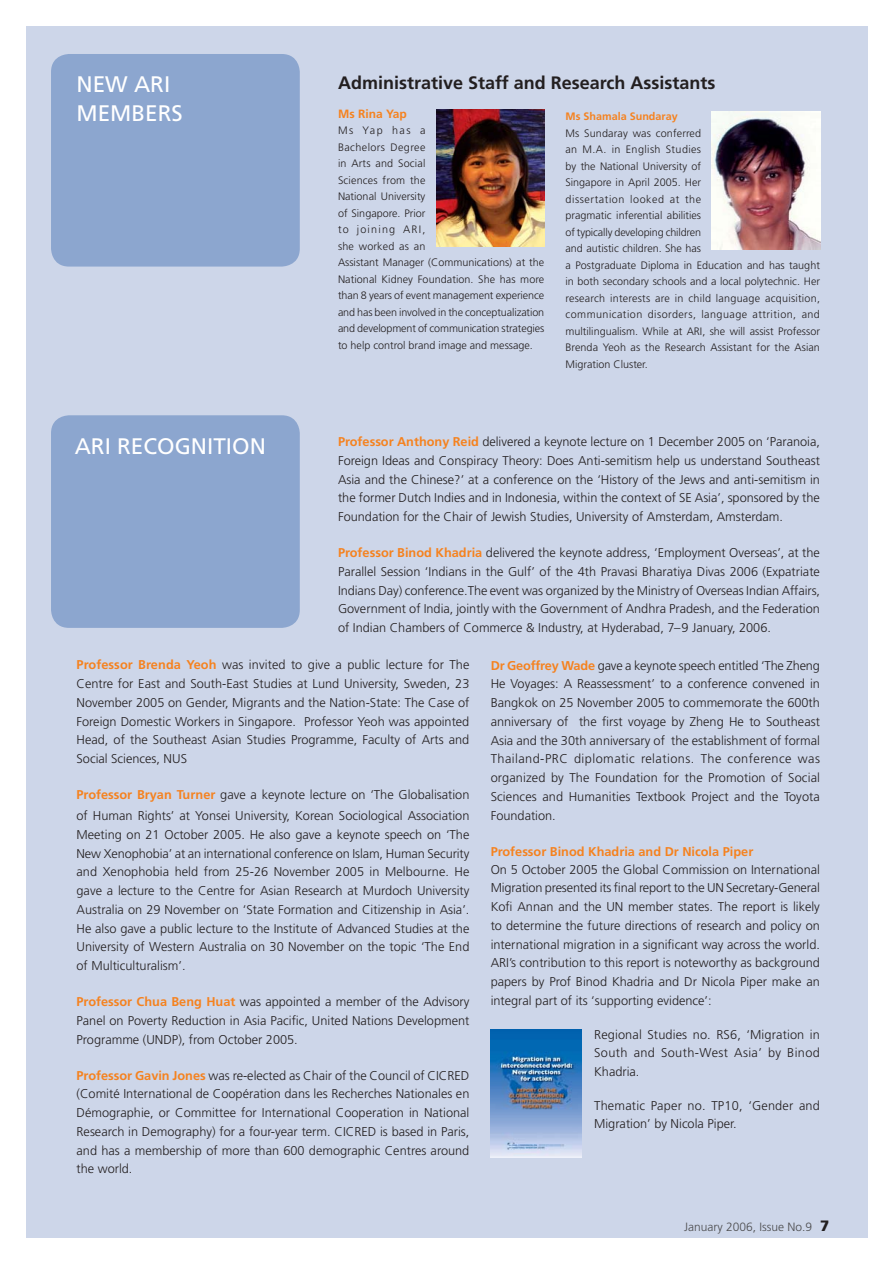
<style>
.page{position:relative;width:893px;height:1263px;background:#fff}
.page>*{position:absolute;margin:0;border:0;box-sizing:border-box;transform-origin:0 0}
.t1{font:22.5px/28.5px "Frutiger LT Std";color:#fff}
.t2{font:700 18px "Frutiger LT Std";color:#231f20}
.t3{font:300 12.75px/18.8px "Frutiger LT Std";color:#231f20;text-align:justify}
.t4{font:700 12.75px "Frutiger LT Std";color:#f5821f}
.t5{font:300 12px "Frutiger LT Std";color:#4c4c4e}
.t6{font:700 12px "Frutiger LT Std";color:#f5821f}
.t7{font:300 10.8px/16.5px "Frutiger LT Std";color:#231f20}
.t8{font:700 10.8px "Frutiger LT Std";color:#f5821f}
.s1{font-weight:700;color:#f5821f}
.s2{font-weight:900;font-size:15px;color:#231f20}
</style>
<div class="page">
<div style="left:26px;top:26px;width:841px;height:1211px;background:#cdd6e9"></div>
<div style="left:51px;top:54px;width:249px;height:213px;background:#8ca6cf;border-radius:18px"></div>
<img style="left:436px;top:109px;width:108px;height:138px">
<img style="left:712px;top:112px;width:108px;height:137px">
<img style="left:491px;top:1029px;width:90px;height:128px">
<div style="left:51px;top:415px;width:249px;height:213px;background:#8ca6cf;border-radius:18px"></div>
<h1 class="t1" style="left:77px;top:71px;width:108px">NEW ARI<br>MEMBERS</h1>
<h2 class="t2" style="left:338px;top:74px;width:379px">Administrative Staff and Research Assistants</h2>
<p class="t6" style="left:338px;top:108px;width:70px">Ms Rina Yap</p>
<p class="t7" style="left:338px;top:123px;width:208px">Ms Yap has a<br>Bachelors Degree<br>in Arts and Social<br>Sciences from the<br>National University<br>of Singapore. Prior<br>to joining ARI,<br>she worked as an<br>Assistant Manager (Communications) at the<br>National Kidney Foundation. She has more than 8 years of event management experience and has been involved in the conceptualization and development of communication strategies to help control brand image and message.</p>
<p class="t8" style="left:565px;top:111px;width:114px">Ms Shamala Sundaray</p>
<p class="t7" style="left:565px;top:125px;width:256px">Ms Sundaray was conferred<br>an M.A. in English Studies<br>by the National University of<br>Singapore in April 2005. Her<br>dissertation looked at the<br>pragmatic inferential abilities<br>of typically developing children<br>and autistic children. She has<br>a Postgraduate Diploma in Education and has taught in both secondary schools and a local polytechnic. Her research interests are in child language acquisition, communication disorders, language attrition, and multilingualism. While at ARI, she will assist Professor Brenda Yeoh as the Research Assistant for the Asian Migration Cluster.</p>
<h1 class="t1" style="left:75px;top:433px;width:193px">ARI RECOGNITION</h1>
<p class="t3" style="left:338px;top:433px;width:483px"><span class="s1">Professor Anthony Reid</span> delivered a keynote lecture on 1 December 2005 on ‘Paranoia, Foreign Ideas and Conspiracy Theory: Does Anti-semitism help us understand Southeast Asia and the Chinese?’ at a conference on the ‘History of the Jews and anti-semitism in the former Dutch Indies and in Indonesia, within the context of SE Asia’, sponsored by the Foundation for the Chair of Jewish Studies, University of Amsterdam, Amsterdam.</p>
<p class="t3" style="left:338px;top:544px;width:484px"><span class="s1">Professor Binod Khadria</span> delivered the keynote address, ‘Employment Overseas’, at the Parallel Session ‘Indians in the Gulf’ of the 4th Pravasi Bharatiya Divas 2006 (Expatriate Indians Day) conference.The event was organized by the Ministry of Overseas Indian Affairs, Government of India, jointly with the Government of Andhra Pradesh, and the Federation of Indian Chambers of Commerce &amp; Industry, at Hyderabad, 7–9 January, 2006.</p>
<p class="t3" style="left:77px;top:656px;width:394px"><span class="s1">Professor Brenda Yeoh</span> was invited to give a public lecture for The Centre for East and South-East Studies at Lund University, Sweden, 23<br>November 2005 on Gender, Migrants and the Nation-State: The Case of Foreign Domestic Workers in Singapore. Professor Yeoh was appointed Head, of the Southeast Asian Studies Programme, Faculty of Arts and Social Sciences, NUS</p>
<p class="t3" style="left:77px;top:785px;width:394px;line-height:21px"><span class="s1">Professor Bryan Turner</span> gave a keynote lecture on ‘The Globalisation of Human Rights’ at Yonsei University, Korean Sociological Association</p>
<p class="t3" style="left:77px;top:826px;width:394px">Meeting on 21 October 2005. He also gave a keynote speech on ‘The New Xenophobia’ at an international conference on Islam, Human Security and Xenophobia held from 25-26 November 2005 in Melbourne. He gave a lecture to the Centre for Asian Research at Murdoch University Australia on 29 November on ‘State Formation and Citizenship in Asia’.<br>He also gave a public lecture to the Institute of Advanced Studies at the University of Western Australia on 30 November on the topic ‘The End of Multiculturalism’.</p>
<p class="t3" style="left:77px;top:993px;width:394px"><span class="s1">Professor Chua Beng Huat</span> was appointed a member of the Advisory Panel on Poverty Reduction in Asia Pacific, United Nations Development Programme (UNDP), from October 2005.</p>
<p class="t3" style="left:77px;top:1066px;width:394px"><span class="s1">Professor Gavin Jones</span> was re-elected as Chair of the Council of CICRED (Comité International de Coopération dans les Recherches Nationales en Démographie, or Committee for International Cooperation in National Research in Demography) for a four-year term. CICRED is based in Paris, and has a membership of more than 600 demographic Centres around the world.</p>
<p class="t3" style="left:491px;top:656px;width:331px"><span class="s1">Dr Geoffrey Wade</span> gave a keynote speech entitled ‘The Zheng He Voyages: A Reassessment’ to a conference convened in Bangkok on 25 November 2005 to commemorate the 600th anniversary of the first voyage by Zheng He to Southeast Asia and the 30th anniversary of the establishment of formal Thailand-PRC diplomatic relations. The conference was organized by The Foundation for the Promotion of Social Sciences and Humanities Textbook Project and the Toyota Foundation.</p>
<p class="t4" style="left:491px;top:845px;width:264px">Professor Binod Khadria and Dr Nicola Piper</p>
<p class="t3" style="left:491px;top:860px;width:331px">On 5 October 2005 the Global Commission on International Migration presented its final report to the UN Secretary-General Kofi Annan and the UN member states. The report is likely to determine the future directions of research and policy on international migration in a significant way across the world.<br>ARI’s contribution to this report is noteworthy as background papers by Prof Binod Khadria and Dr Nicola Piper make an integral part of its ‘supporting evidence’:</p>
<p class="t3" style="left:594px;top:1025px;width:227px">Regional Studies no. RS6, ‘Migration in South and South-West Asia’ by Binod Khadria.</p>
<p class="t3" style="left:594px;top:1097px;width:227px">Thematic Paper no. TP10, ‘Gender and<br>Migration’ by Nicola Piper.</p>
<p class="t5" style="left:684px;top:1221px;width:147px">January 2006, Issue No.9 <span class="s2">7</span></p>
</div>
